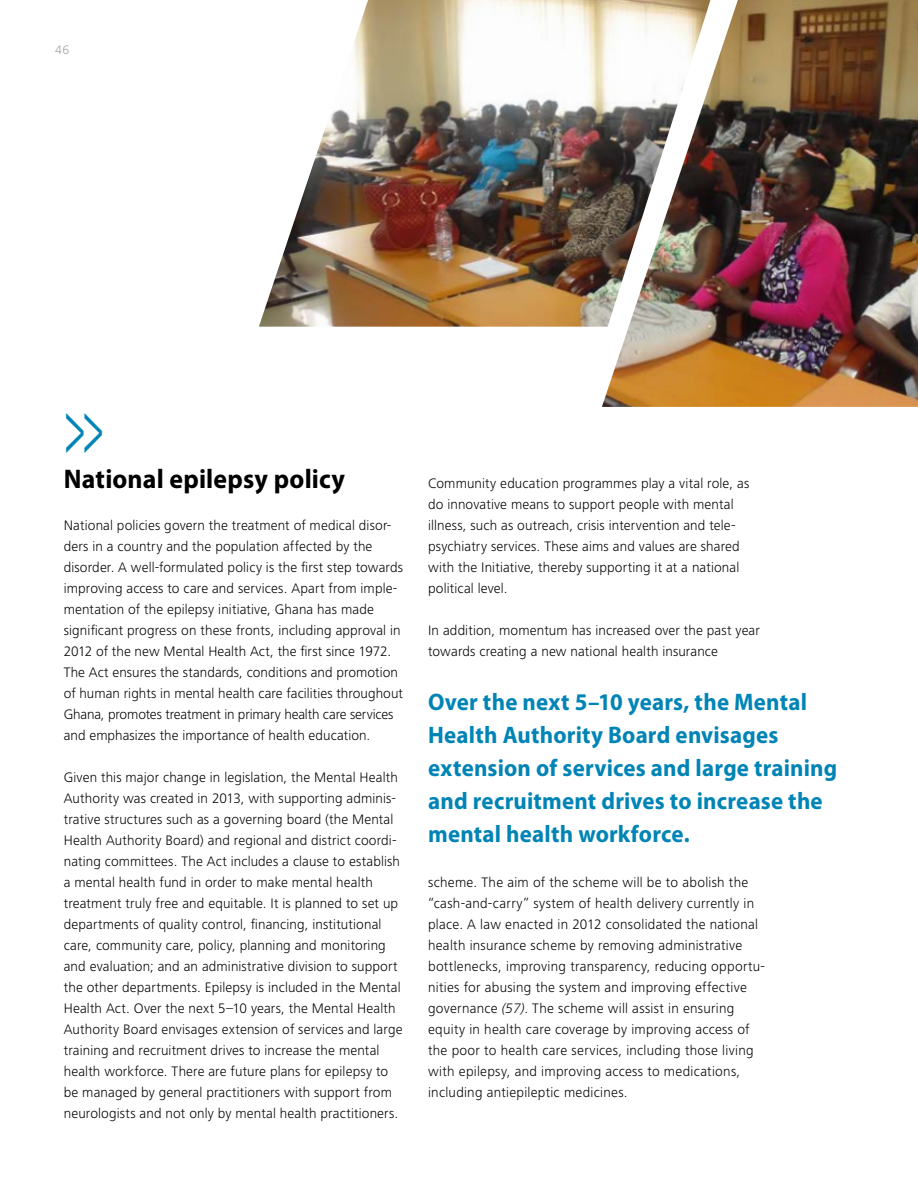
<style>
.page{position:relative;width:918px;height:1188px;background:#fff}
.page>*{position:absolute;margin:0;border:0;box-sizing:border-box;transform-origin:0 0}
.t1{font:75px "Myriad Pro";color:#0084b6;scale:.5 1}
.t2{font:700 27px "Myriad Pro";letter-spacing:.005em;color:#000;scale:.96 1}
.t3{font:700 24px/33px "Myriad Pro";letter-spacing:.005em;color:#0084b6;scale:.96 1}
.t4{font:300 14.25px/21px "Frutiger Next LT";letter-spacing:.01em;color:#000}
.t5{font:300 12.75px "Frutiger Next LT";color:#9c9e9f}
.s1{font-style:italic}
</style>
<div class="page">
<img style="left:259px;top:0;width:659px;height:407px">
<p class="t5" style="left:55px;top:43px;width:15px">46</p>
<h1 class="t1" style="left:64px;top:381px;width:83px">&gt;&gt;</h1>
<h2 class="t2" style="left:64px;top:462px;width:294px">National epilepsy policy</h2>
<p class="t4" style="left:64px;top:515px;width:341px">National policies govern the treatment of medical disor&shy;ders in a country and the population affected by the disorder. A well-formulated policy is the first step towards improving access to care and services. Apart from imple&shy;mentation of the epilepsy initiative, Ghana has made significant progress on these fronts, including approval in 2012 of the new Mental Health Act, the first since 1972.<br>The Act ensures the standards, conditions and promotion of human rights in mental health care facilities throughout Ghana, promotes treatment in primary health care services and emphasizes the importance of health education.</p>
<p class="t4" style="left:64px;top:767px;width:340px">Given this major change in legislation, the Mental Health Authority was created in 2013, with supporting adminis&shy;trative structures such as a governing board (the Mental Health Authority Board) and regional and district coordi&shy;nating committees. The Act includes a clause to establish a mental health fund in order to make mental health treatment truly free and equitable. It is planned to set up departments of quality control, financing, institutional care, community care, policy, planning and monitoring and evaluation; and an administrative division to support the other departments. Epilepsy is included in the Mental Health Act. Over the next 5–10 years, the Mental Health Authority Board envisages extension of services and large training and recruitment drives to increase the mental health workforce. There are future plans for epilepsy to be managed by general practitioners with support from neurologists and not only by mental health practitioners.</p>
<p class="t4" style="left:428px;top:473px;width:323px">Community education programmes play a vital role, as do innovative means to support people with mental illness, such as outreach, crisis intervention and tele&shy;psychiatry services. These aims and values are shared with the Initiative, thereby supporting it at a national political level.</p>
<p class="t4" style="left:428px;top:620px;width:333px">In addition, momentum has increased over the past year towards creating a new national health insurance</p>
<h3 class="t3" style="left:428px;top:685px;width:428px">Over the next 5–10 years, the Mental Health Authority Board envisages extension of services and large training and recruitment drives to increase the mental health workforce.</h3>
<p class="t4" style="left:428px;top:872px;width:339px">scheme. The aim of the scheme will be to abolish the “cash-and-carry” system of health delivery currently in place. A law enacted in 2012 consolidated the national health insurance scheme by removing administrative bottlenecks, improving transparency, reducing opportu&shy;nities for abusing the system and improving effective governance <span class="s1">(57)</span>. The scheme will assist in ensuring equity in health care coverage by improving access of the poor to health care services, including those living with epilepsy, and improving access to medications, including antiepileptic medicines.</p>
</div>
